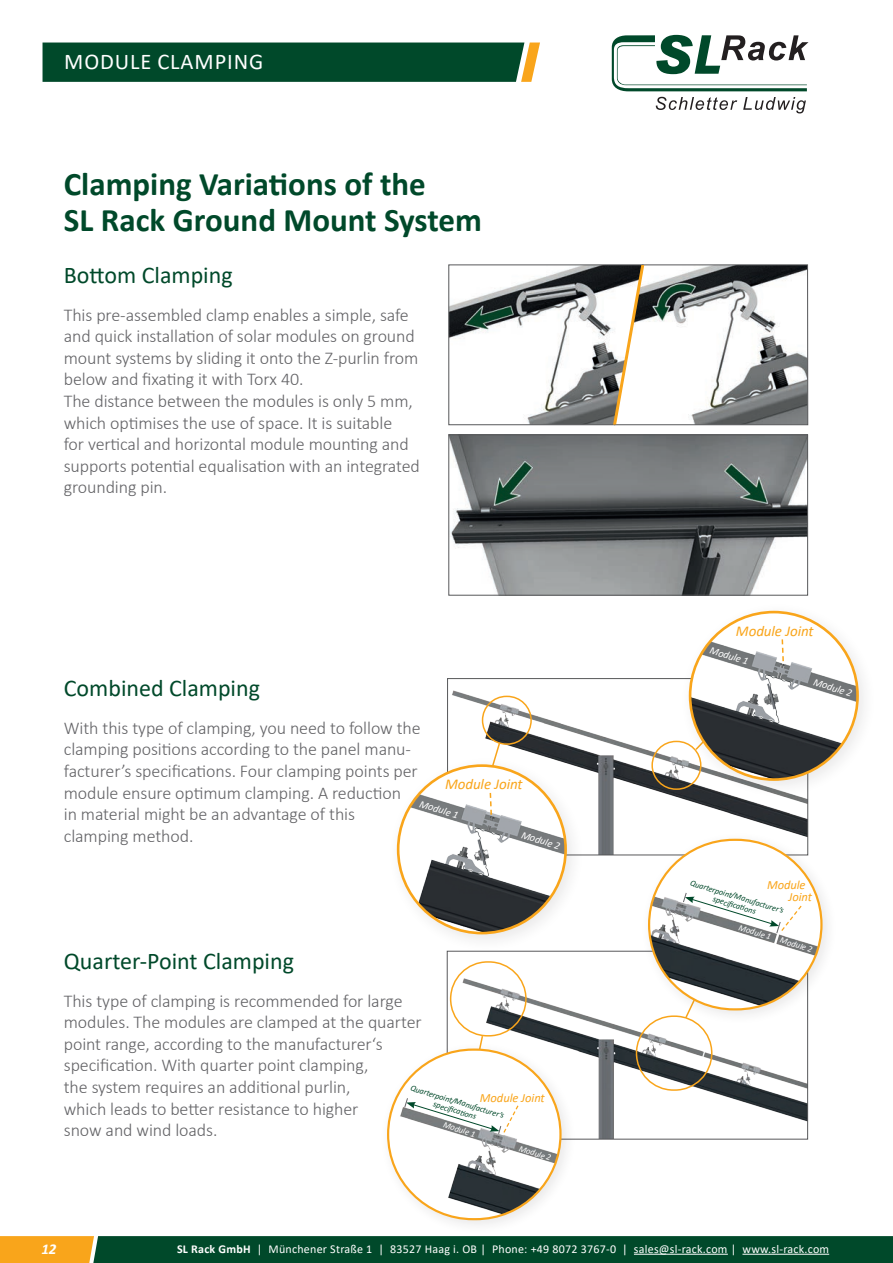
<style>
.page{position:relative;width:893px;height:1263px;background:#fff}
.page>*{position:absolute;margin:0;border:0;box-sizing:border-box;transform-origin:0 0}
.t1{font:700 33px/36px "Calibri";color:#00492a}
.t2{font:24px "Calibri";color:#00492a}
.t3{font:22.5px "Calibri";letter-spacing:.04em;color:#fff}
.t4{font:300 18px/21.6px "Calibri";letter-spacing:-.005em;color:#636366}
.t5{font:italic 15px "Calibri";letter-spacing:-.005em;color:#f9a51b}
.t6{font:italic 700 15px "Calibri";color:#fff}
.t7{font:italic 12.6px/12px "Calibri";letter-spacing:-.005em;color:#f9a51b}
.t8{font:12px "Calibri";letter-spacing:.02em;color:#fff}
.t9{font:italic 10.5px "Calibri";color:#fff}
.t10{font:italic 8.7px "Calibri";color:#fff}
.t11{font:italic 8.25px/9px "Calibri";color:#00492a;text-align:center}
.s1{font-weight:700}
</style>
<div class="page">
<svg style="left:447px;top:951px;width:361px;height:188px"></svg>
<svg style="left:447px;top:678px;width:361px;height:177px"></svg>
<div style="left:651px;top:741px;width:50px;height:49px;border:2px solid #f9a51b;border-radius:24px"></div>
<div style="left:679px;top:601px;width:198px;height:198px;background:#231f20;opacity:.1"></div>
<img style="left:690px;top:612px;width:167px;height:167px;border-radius:84px">
<svg style="left:781px;top:638px;width:4px;height:25px"></svg>
<div style="left:636px;top:1015px;width:76px;height:76px;border:2px solid #f9a51b;border-radius:37px"></div>
<div style="left:640px;top:831px;width:198px;height:195px;background:#231f20;opacity:.1"></div>
<img style="left:649px;top:840px;width:172px;height:169px;border-radius:85px">
<svg style="left:683px;top:893px;width:120px;height:40px"></svg>
<div style="left:482px;top:696px;width:50px;height:49px;border:2px solid #f9a51b;border-radius:24px"></div>
<svg style="left:487px;top:741px;width:14px;height:14px"></svg>
<div style="left:388px;top:755px;width:197px;height:198px;background:#231f20;opacity:.1"></div>
<img style="left:398px;top:766px;width:168px;height:167px;border-radius:84px">
<svg style="left:489px;top:791px;width:4px;height:25px"></svg>
<div style="left:450px;top:961px;width:77px;height:75px;border:2px solid #f9a51b;border-radius:37px"></div>
<svg style="left:473px;top:1034px;width:11px;height:6px"></svg>
<div style="left:379px;top:1040px;width:198px;height:195px;background:#231f20;opacity:.1"></div>
<svg style="left:388px;top:1049px;width:172px;height:170px"></svg>
<img style="left:388px;top:1063px;width:172px;height:156px">
<svg style="left:404px;top:1098px;width:116px;height:36px"></svg>
<img style="left:451px;top:437px;width:355px;height:156px">
<div style="left:449px;top:435px;width:359px;height:160px;border:1px solid #57585a"></div>
<svg style="left:448px;top:264px;width:361px;height:162px"></svg>
<svg style="left:0;top:1236px;width:893px;height:27px;background:#1c542a"></svg>
<hr style="left:634px;top:1254px;width:94px;height:1px;background:#fff">
<hr style="left:742px;top:1254px;width:87px;height:1px;background:#fff">
<svg style="left:656px;top:97px;width:81px;height:13px"></svg>
<svg style="left:743px;top:97px;width:63px;height:16px"></svg>
<svg style="left:612px;top:35px;width:196px;height:56px"></svg>
<div style="left:43px;top:43px;width:497px;height:39px;background:#00492a"></div>
<p class="t3" style="left:64px;top:46px;width:201px">MODULE CLAMPING</p>
<h1 class="t1" style="left:64px;top:165px;width:420px">Clamping Variations of the<br>SL Rack Ground Mount System</h1>
<h2 class="t2" style="left:64px;top:258px;width:170px">Bottom Clamping</h2>
<p class="t4" style="left:64px;top:304px;width:358px">This pre-assembled clamp enables a simple, safe and quick installation of solar modules on ground mount systems by sliding it onto the Z-purlin from below and fixating it with Torx 40.<br>The distance between the modules is only 5 mm, which optimises the use of space. It is suitable<br>for vertical and horizontal module mounting and supports potential equalisation with an integrated grounding pin.</p>
<h2 class="t2" style="left:64px;top:671px;width:198px">Combined Clamping</h2>
<p class="t4" style="left:64px;top:717px;width:358px">With this type of clamping, you need to follow the clamping positions according to the panel manu&shy;facturer’s specifications. Four clamping points per module ensure optimum clamping. A reduction<br>in material might be an advantage of this clamping method.</p>
<p class="t5" style="left:445px;top:774px;width:79px">Module Joint</p>
<p class="t9" style="left:422px;top:796px;width:41px;rotate:17deg">Module 1</p>
<p class="t9" style="left:524px;top:827px;width:41px;rotate:17deg">Module 2</p>
<h2 class="t2" style="left:64px;top:944px;width:232px">Quarter-Point Clamping</h2>
<p class="t4" style="left:64px;top:989px;width:359px">This type of clamping is recommended for large modules. The modules are clamped at the quarter point range, according to the manufacturer‘s specification. With quarter point clamping,<br>the system requires an additional purlin,<br>which leads to better resistance to higher<br>snow and wind loads.</p>
<p class="t11" style="left:412px;top:1083px;width:99px;rotate:17deg">Quarterpoint/Manufacturer’s specifi cati ons</p>
<p class="t7" style="left:480px;top:1091px;width:66px">Module Joint</p>
<p class="t10" style="left:445px;top:1119px;width:35px;rotate:17deg">Module 1</p>
<p class="t10" style="left:521px;top:1142px;width:35px;rotate:17deg">Module 2</p>
<p class="t5" style="left:736px;top:620px;width:79px">Module Joint</p>
<p class="t9" style="left:712px;top:643px;width:41px;rotate:17deg">Module 1</p>
<p class="t9" style="left:816px;top:674px;width:41px;rotate:17deg">Module 2</p>
<p class="t11" style="left:692px;top:878px;width:99px;rotate:17deg">Quarterpoint/Manufacturer’s specifi cati ons</p>
<p class="t7" style="left:788px;top:879px;width:25px;text-indent:-21px">Module<br>Joint</p>
<p class="t10" style="left:741px;top:921px;width:35px;rotate:17deg">Module 1</p>
<p class="t10" style="left:782px;top:934px;width:35px;rotate:17deg">Module 2</p>
<p class="t6" style="left:41px;top:1238px;width:17px">12</p>
<p class="t8" style="left:177px;top:1240px;width:654px"><span class="s1">SL Rack GmbH</span> | Münchener Straße 1 | 83527 Haag i. OB | Phone: +49 8072 3767-0 | sales@sl-rack.com | www.sl-rack.com</p>
</div>
